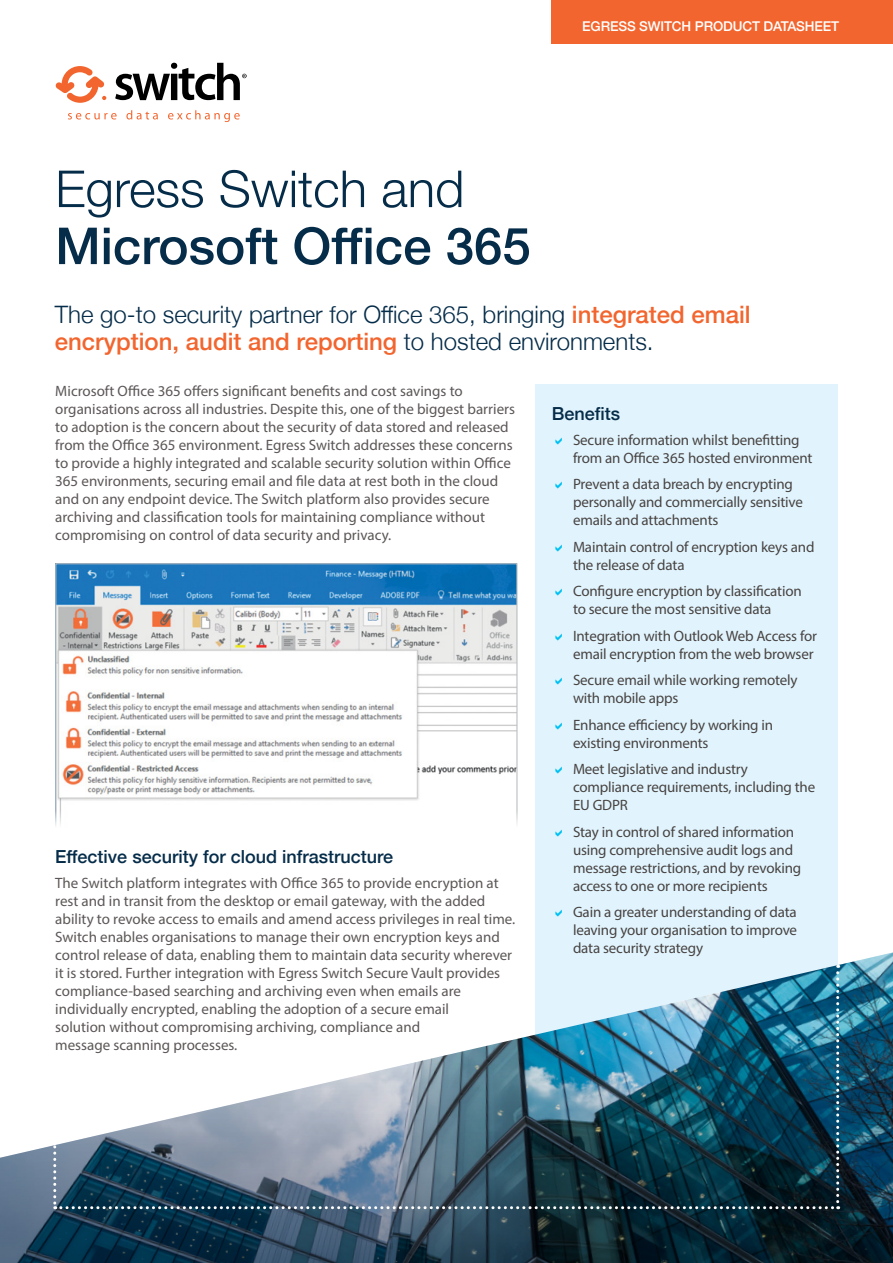
<style>
.page{position:relative;width:893px;height:1263px;background:#fff}
.page>*{position:absolute;margin:0;border:0;box-sizing:border-box;transform-origin:0 0}
.t1{font:500 51px "Helvetica Neue";color:#052c49}
.t2{font:300 51px "Helvetica Neue";color:#052c49}
.t3{font:300 24px/27px "Helvetica Neue";color:#052c49}
.t4{font:500 18px "Helvetica Neue";color:#052c49}
.t5{font:15px/18px "Myriad Pro";color:#5c5756}
.t6{font:15px/18px "Myriad Pro";letter-spacing:-.01em;color:#484342}
.t7{font:500 13.5px "Helvetica Neue";letter-spacing:-.01em;color:#fff}
.s1{font-weight:500;color:#f2652e}
</style>
<div class="page">
<div style="left:535px;top:384px;width:303px;height:757px;background:#e1f4fd"></div>
<svg style="left:0;top:952px;width:893px;height:311px"></svg>
<img style="left:53px;top:965px;width:786px;height:244px">
<svg style="left:68px;top:113px;width:49px;height:6px"></svg>
<svg style="left:126px;top:110px;width:32px;height:9px"></svg>
<svg style="left:168px;top:110px;width:72px;height:12px"></svg>
<svg style="left:55px;top:66px;width:51px;height:37px"></svg>
<svg style="left:115px;top:63px;width:132px;height:37px"></svg>
<div style="left:552px;top:0;width:341px;height:43px;background:#f2652e"></div>
<img style="left:57px;top:565px;width:459px;height:245px">
<p class="t7" style="left:582px;top:15px;width:259px">EGRESS SWITCH PRODUCT DATASHEET</p>
<h1 class="t2" style="left:55px;top:148px;width:411px">Egress Switch and</h1>
<h1 class="t1" style="left:55px;top:205px;width:477px">Microsoft Office 365</h1>
<h2 class="t3" style="left:55px;top:299px;width:697px">The go-to security partner for Office 365, bringing <span class="s1">integrated email encryption, audit and reporting</span> to hosted environments.</h2>
<p class="t5" style="left:55px;top:381px;width:461px">Microsoft Office 365 offers significant benefits and cost savings to organisations across all industries. Despite this, one of the biggest barriers to adoption is the concern about the security of data stored and released from the Office 365 environment. Egress Switch addresses these concerns to provide a highly integrated and scalable security solution within Office 365 environments, securing email and file data at rest both in the cloud and on any endpoint device. The Switch platform also provides secure archiving and classification tools for maintaining compliance without compromising on control of data security and privacy.</p>
<p class="t4" style="left:55px;top:842px;width:339px">Effective security for cloud infrastructure</p>
<p class="t5" style="left:55px;top:873px;width:461px">The Switch platform integrates with Office 365 to provide encryption at rest and in transit from the desktop or email gateway, with the added ability to revoke access to emails and amend access privileges in real time.<br>Switch enables organisations to manage their own encryption keys and control release of data, enabling them to maintain data security wherever it is stored. Further integration with Egress Switch Secure Vault provides compliance-based searching and archiving even when emails are individually encrypted, enabling the adoption of a secure email<br>solution without compromising archiving, compliance and<br>message scanning processes.</p>
<p class="t4" style="left:552px;top:399px;width:70px">Benefits</p>
<p class="t6" style="left:573px;top:430px;width:241px">Secure information whilst benefitting from an Office 365 hosted environment</p>
<p class="t6" style="left:573px;top:475px;width:231px">Prevent a data breach by encrypting personally and commercially sensitive emails and attachments</p>
<p class="t6" style="left:573px;top:537px;width:243px">Maintain control of encryption keys and the release of data</p>
<p class="t6" style="left:573px;top:582px;width:230px">Configure encryption by classification to secure the most sensitive data</p>
<p class="t6" style="left:573px;top:626px;width:245px">Integration with Outlook Web Access for email encryption from the web browser</p>
<p class="t6" style="left:573px;top:671px;width:226px">Secure email while working remotely with mobile apps</p>
<p class="t6" style="left:573px;top:715px;width:202px">Enhance efficiency by working in existing environments</p>
<p class="t6" style="left:573px;top:760px;width:244px">Meet legislative and industry compliance requirements, including the<br>EU GDPR</p>
<p class="t6" style="left:573px;top:822px;width:230px">Stay in control of shared information using comprehensive audit logs and message restrictions, and by revoking access to one or more recipients</p>
<p class="t6" style="left:573px;top:903px;width:226px;text-align:justify">Gain a greater understanding of data leaving your organisation to improve data security strategy</p>
</div>
